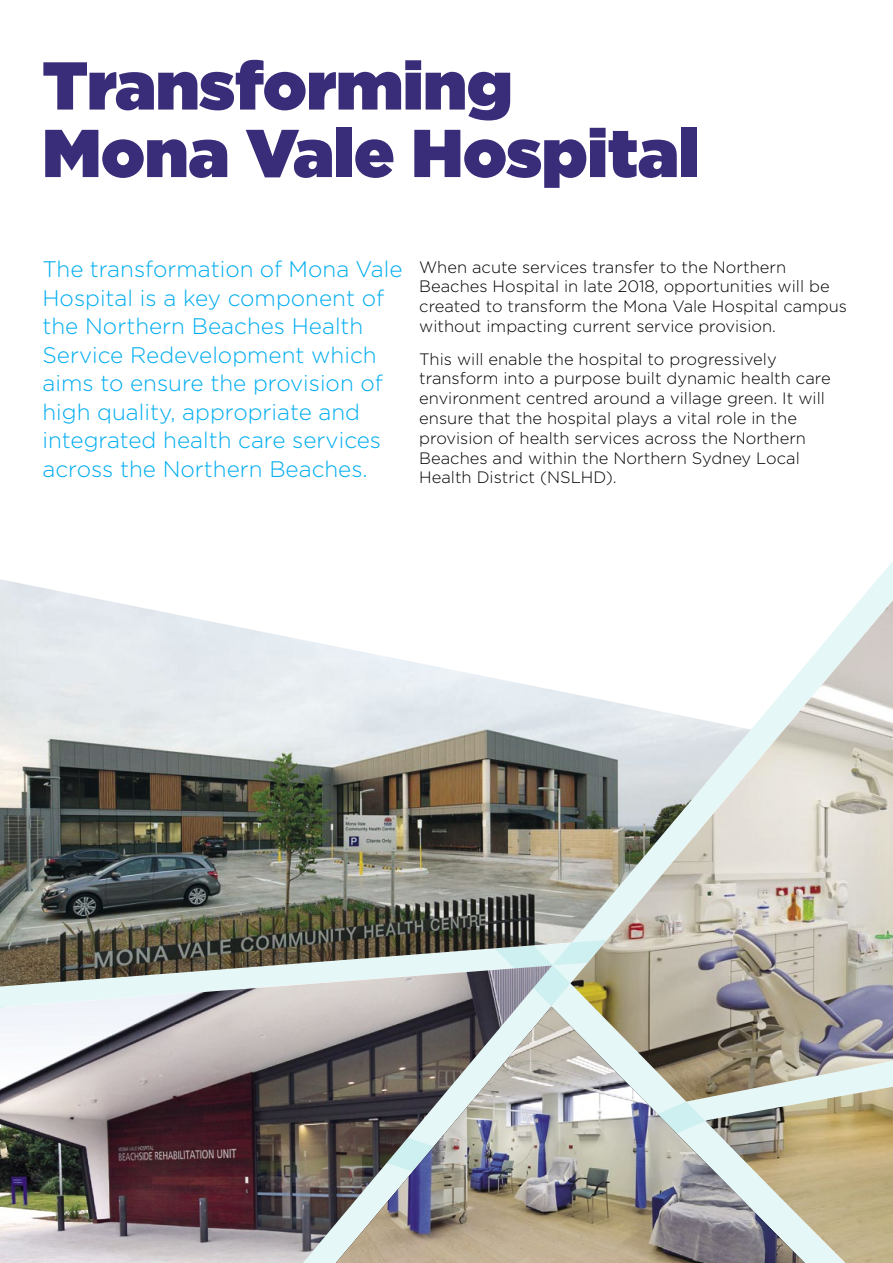
<style>
.page{position:relative;width:893px;height:1263px;background:#fff}
.page>*{position:absolute;margin:0;border:0;box-sizing:border-box;transform-origin:0 0}
.t1{font:900 67.5px/67.5px "Gotham";color:#392d7a}
.t2{font:300 22.5px/28.5px "Gotham";color:#00adf0}
.t3{font:300 16.5px/19.8px "Gotham";color:#000}
</style>
<div class="page">
<img style="left:0;top:986px;width:552px;height:277px">
<img style="left:0;top:579px;width:570px;height:407px">
<img style="left:336px;top:1006px;width:369px;height:257px">
<img style="left:570px;top:600px;width:323px;height:501px">
<img style="left:705px;top:1087px;width:188px;height:176px">
<h1 class="t1" style="left:43px;top:51px;width:658px">Transforming<br>Mona Vale Hospital</h1>
<p class="t2" style="left:43px;top:255px;width:361px">The transformation of Mona Vale<br>Hospital is a key component of the Northern Beaches Health<br>Service Redevelopment which aims to ensure the provision of high quality, appropriate and integrated health care services across the Northern Beaches.</p>
<p class="t3" style="left:419px;top:256px;width:429px">When acute services transfer to the Northern Beaches Hospital in late 2018, opportunities will be created to transform the Mona Vale Hospital campus without impacting current service provision.</p>
<p class="t3" style="left:419px;top:348px;width:413px">This will enable the hospital to progressively transform into a purpose built dynamic health care environment centred around a village green. It will ensure that the hospital plays a vital role in the provision of health services across the Northern Beaches and within the Northern Sydney Local Health District (NSLHD).</p>
</div>
